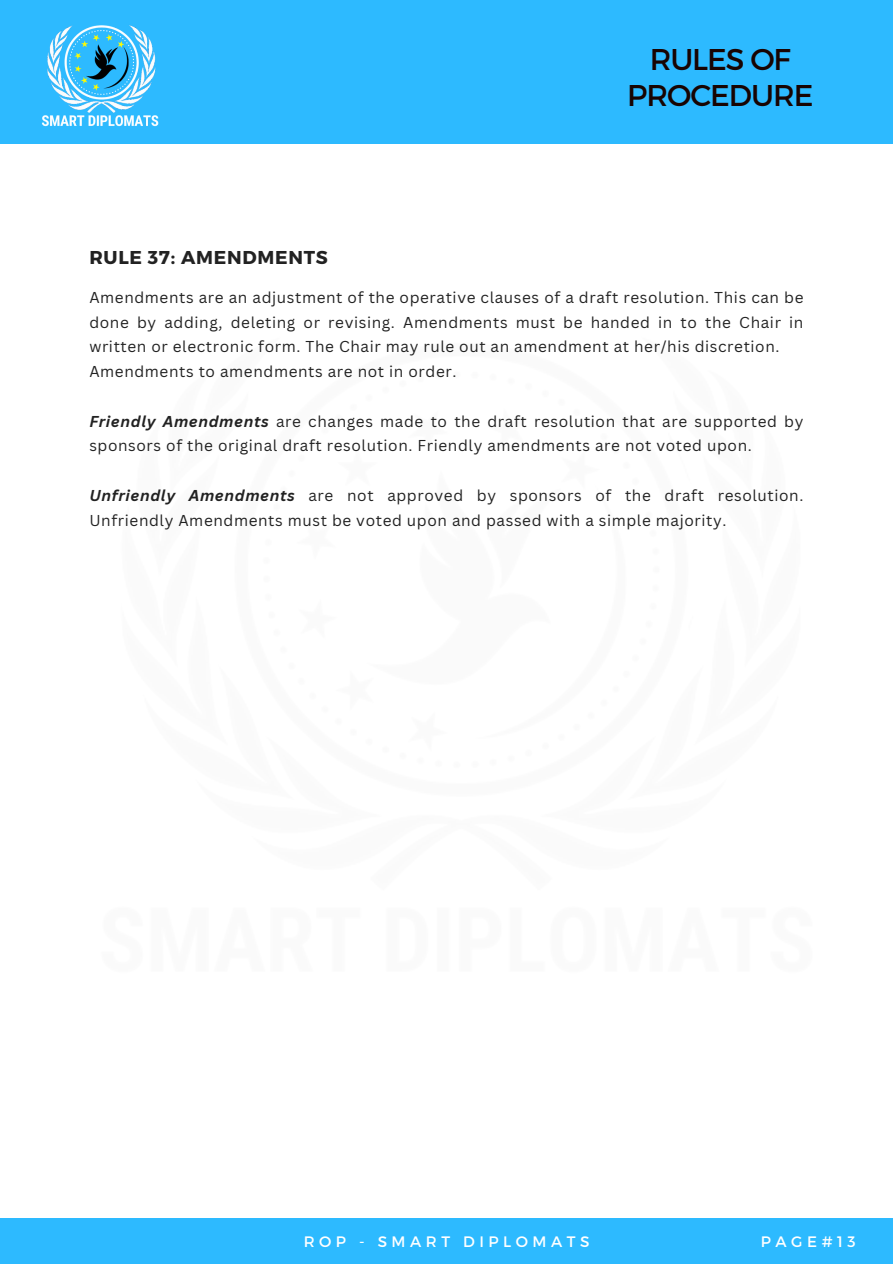
<style>
.page{position:relative;width:893px;height:1264px;background:#fff}
.page>*{position:absolute;margin:0;border:0;box-sizing:border-box;transform-origin:0 0}
.t1{font:30px/36px "Montserrat";letter-spacing:-.035em;color:#180402;text-align:center}
.t2{font:700 18.6px "Montserrat";letter-spacing:.04em;color:#222}
.t3{font:15.3px/24.8px "Canva Sans";letter-spacing:.04em;color:#222}
.t4{font:15.15px "Montserrat";letter-spacing:.3em;color:#fff}
.s1{font-weight:700;font-style:italic}
</style>
<div class="page">
<div style="left:0;top:1218px;width:892px;height:45px;background:#2dbaff"></div>
<div style="left:0;top:0;width:892px;height:143px;background:#2dbaff"></div>
<img style="left:42px;top:25px;width:117px;height:102px">
<p class="t2" style="left:89px;top:246px;width:240px">RULE 37: AMENDMENTS</p>
<p class="t1" style="left:627px;top:40px;width:188px">RULES OF<br>PROCEDURE</p>
<p class="t3" style="left:89px;top:284px;width:715px;text-align:justify">Amendments are an adjustment of the operative clauses of a draft resolution. This can be done by adding, deleting or revising. Amendments must be handed in to the Chair in written or electronic form. The Chair may rule out an amendment at her/his discretion.</p>
<p class="t3" style="left:89px;top:359px;width:368px">Amendments to amendments are not in order.</p>
<p class="t3" style="left:89px;top:408px;width:715px"><span class="s1">Friendly Amendments</span> are changes made to the draft resolution that are supported by sponsors of the original draft resolution. Friendly amendments are not voted upon.</p>
<p class="t3" style="left:89px;top:482px;width:715px"><span class="s1">Unfriendly Amendments</span> are not approved by sponsors of the draft resolution.<br>Unfriendly Amendments must be voted upon and passed with a simple majority.</p>
<p class="t4" style="left:303px;top:1232px;width:287px">ROP - SMART DIPLOMATS</p>
<p class="t4" style="left:760px;top:1232px;width:96px">PAGE#13</p>
</div>
